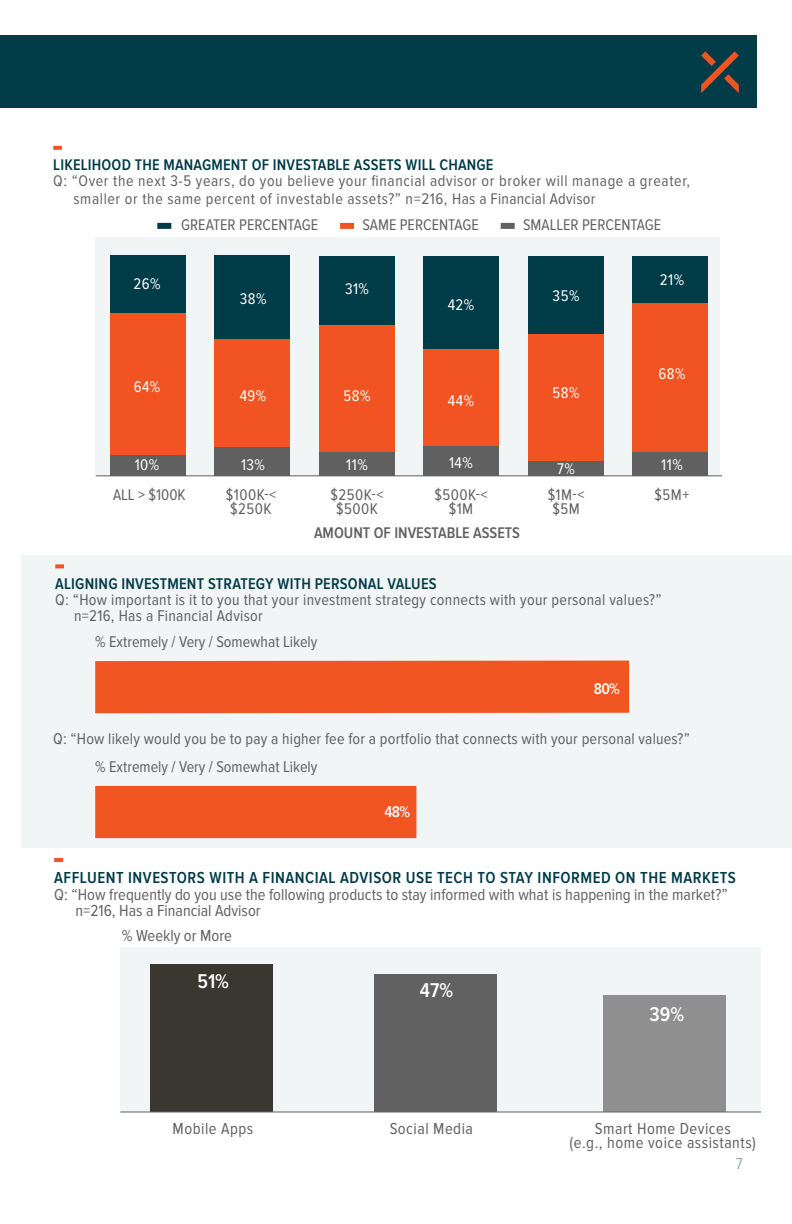
<style>
.page{position:relative;width:792px;height:1224px;background:#fff}
.page>*{position:absolute;margin:0;border:0;box-sizing:border-box;transform-origin:0 0}
.t1{font:600 20.6px "Proxima Nova Cond";color:#fff}
.t2{font:16.6px/16.6px "Proxima Nova Cond";color:#606160}
.t3{font:600 16.6px "Proxima Nova Cond";letter-spacing:.03em;color:#003b48}
.t4{font:16.6px/14.4px "Proxima Nova Cond";letter-spacing:.03em;color:#606160;text-align:center}
.t5{font:16.4px "Proxima Nova Cond";color:#8db1b2}
.t6{font:16.2px/16.2px "Proxima Nova Cond";letter-spacing:.01em;color:#606160}
.t7{font:600 16.2px "Proxima Nova Cond";letter-spacing:.01em;color:#003b48}
.t8{font:600 16.2px "Proxima Nova Cond";color:#fff}
.t9{font:16px/18px "Proxima Nova Cond";letter-spacing:.04em;color:#606160}
.t10{font:16px/14px "Proxima Nova Cond";letter-spacing:.03em;color:#606060}
.t11{font:16px "Proxima Nova Cond";letter-spacing:.03em;color:#fff}
.t12{font:600 16px "Proxima Nova Cond";letter-spacing:.01em;color:#003b48}
.t13{font:600 16px "Proxima Nova Cond";color:#606160}
</style>
<div class="page">
<div style="left:0;top:35px;width:757px;height:73px;background:#003b48"></div>
<svg style="left:701px;top:51px;width:38px;height:42px"></svg>
<div style="left:22px;top:555px;width:770px;height:293px;background:#f1f5f5"></div>
<div style="left:96px;top:237px;width:624px;height:239px;background:#f1f5f5"></div>
<hr style="left:96px;top:476px;width:626px;height:1px;background:#606060">
<div style="left:110px;top:454px;width:76px;height:22px;background:#606060"></div>
<div style="left:215px;top:447px;width:75px;height:29px;background:#606060"></div>
<div style="left:319px;top:452px;width:75px;height:24px;background:#606060"></div>
<div style="left:424px;top:445px;width:75px;height:31px;background:#606060"></div>
<div style="left:528px;top:460px;width:75px;height:16px;background:#606060"></div>
<div style="left:632px;top:452px;width:75px;height:24px;background:#606060"></div>
<div style="left:110px;top:313px;width:76px;height:142px;background:#f15422"></div>
<div style="left:215px;top:339px;width:75px;height:108px;background:#f15422"></div>
<div style="left:319px;top:324px;width:75px;height:128px;background:#f15422"></div>
<div style="left:424px;top:348px;width:75px;height:97px;background:#f15422"></div>
<div style="left:528px;top:333px;width:75px;height:128px;background:#f15422"></div>
<div style="left:632px;top:302px;width:75px;height:150px;background:#f15422"></div>
<div style="left:110px;top:256px;width:76px;height:57px;background:#003b48"></div>
<div style="left:215px;top:255px;width:75px;height:84px;background:#003b48"></div>
<div style="left:319px;top:256px;width:75px;height:69px;background:#003b48"></div>
<div style="left:424px;top:256px;width:75px;height:93px;background:#003b48"></div>
<div style="left:528px;top:257px;width:75px;height:77px;background:#003b48"></div>
<div style="left:632px;top:256px;width:75px;height:46px;background:#003b48"></div>
<svg style="left:53px;top:146px;width:9px;height:4px"></svg>
<div style="left:157px;top:223px;width:14px;height:6px;background:#003b48"></div>
<div style="left:340px;top:223px;width:14px;height:6px;background:#f15422"></div>
<div style="left:501px;top:223px;width:14px;height:6px;background:#606060"></div>
<svg style="left:95px;top:661px;width:534px;height:177px"></svg>
<svg style="left:55px;top:564px;width:9px;height:4px"></svg>
<div style="left:120px;top:948px;width:641px;height:164px;background:#f1f5f5"></div>
<svg style="left:54px;top:858px;width:9px;height:4px"></svg>
<div style="left:150px;top:965px;width:123px;height:147px;background:#3a3630"></div>
<div style="left:374px;top:975px;width:123px;height:137px;background:#606160"></div>
<div style="left:603px;top:995px;width:122px;height:117px;background:#8f8f8f"></div>
<hr style="left:120px;top:1112px;width:641px;height:1px;background:#606160">
<p class="t12" style="left:53px;top:158px;width:442px">LIKELIHOOD THE MANAGMENT OF INVESTABLE ASSETS WILL CHANGE</p>
<p class="t9" style="left:74px;top:172px;width:618px;text-indent:-20px">Q: “Over the next 3-5 years, do you believe your financial advisor or broker will manage a greater, smaller or the same percent of investable assets?” n=216, Has a Financial Advisor</p>
<p class="t11" style="left:134px;top:275px;width:29px">26%</p>
<p class="t9" style="left:181px;top:216px;width:139px">GREATER PERCENTAGE</p>
<p class="t9" style="left:363px;top:216px;width:118px">SAME PERCENTAGE</p>
<p class="t9" style="left:523px;top:216px;width:140px">SMALLER PERCENTAGE</p>
<p class="t11" style="left:240px;top:290px;width:28px">38%</p>
<p class="t11" style="left:345px;top:280px;width:25px">31%</p>
<p class="t11" style="left:448px;top:296px;width:28px">42%</p>
<p class="t11" style="left:553px;top:287px;width:28px">35%</p>
<p class="t11" style="left:660px;top:271px;width:26px">21%</p>
<p class="t11" style="left:134px;top:378px;width:28px">64%</p>
<p class="t11" style="left:135px;top:456px;width:26px">10%</p>
<p class="t11" style="left:240px;top:387px;width:28px">49%</p>
<p class="t11" style="left:344px;top:387px;width:29px">58%</p>
<p class="t11" style="left:448px;top:391px;width:28px">44%</p>
<p class="t11" style="left:553px;top:384px;width:29px">58%</p>
<p class="t11" style="left:241px;top:456px;width:25px">13%</p>
<p class="t11" style="left:346px;top:456px;width:23px">11%</p>
<p class="t11" style="left:449px;top:454px;width:25px">14%</p>
<p class="t11" style="left:557px;top:460px;width:19px">7%</p>
<p class="t11" style="left:659px;top:365px;width:29px">68%</p>
<p class="t11" style="left:661px;top:456px;width:23px">11%</p>
<p class="t10" style="left:113px;top:488px;width:74px">ALL &gt; $100K</p>
<p class="t10" style="left:226px;top:488px;width:52px">$100K-&lt; $250K</p>
<p class="t10" style="left:331px;top:488px;width:54px;text-align:center">$250K-&lt; $500K</p>
<p class="t10" style="left:434px;top:488px;width:55px;text-align:center">$500K-&lt; $1M</p>
<p class="t10" style="left:548px;top:488px;width:38px">$1M-&lt; $5M</p>
<p class="t10" style="left:655px;top:488px;width:36px">$5M+</p>
<p class="t13" style="left:314px;top:526px;width:208px">AMOUNT OF INVESTABLE ASSETS</p>
<p class="t7" style="left:55px;top:576px;width:383px">ALIGNING INVESTMENT STRATEGY WITH PERSONAL VALUES</p>
<p class="t6" style="left:74px;top:592px;width:589px;text-indent:-19px">Q: “How important is it to you that your investment strategy connects with your personal values?” n=216, Has a Financial Advisor</p>
<p class="t6" style="left:95px;top:634px;width:224px">% Extremely / Very / Somewhat Likely</p>
<p class="t8" style="left:594px;top:682px;width:28px">80%</p>
<p class="t6" style="left:53px;top:731px;width:638px">Q: “How likely would you be to pay a higher fee for a portfolio that connects with your personal values?”</p>
<p class="t6" style="left:95px;top:759px;width:224px">% Extremely / Very / Somewhat Likely</p>
<p class="t8" style="left:385px;top:804px;width:27px">48%</p>
<p class="t3" style="left:54px;top:870px;width:683px">AFFLUENT INVESTORS WITH A FINANCIAL ADVISOR USE TECH TO STAY INFORMED ON THE MARKETS</p>
<p class="t2" style="left:76px;top:886px;width:654px;text-indent:-21px">Q: “How frequently do you use the following products to stay informed with what is happening in the market?” n=216, Has a Financial Advisor</p>
<p class="t2" style="left:122px;top:928px;width:111px">% Weekly or More</p>
<p class="t1" style="left:197px;top:971px;width:33px">51%</p>
<p class="t1" style="left:420px;top:981px;width:35px">47%</p>
<p class="t1" style="left:650px;top:1005px;width:36px">39%</p>
<p class="t2" style="left:173px;top:1120px;width:82px">Mobile Apps</p>
<p class="t4" style="left:390px;top:1122px;width:85px">Social Media</p>
<p class="t4" style="left:570px;top:1122px;width:188px">Smart Home Devices<br>(e.g., home voice assistants)</p>
<p class="t5" style="left:736px;top:1155px;width:8px">7</p>
</div>
